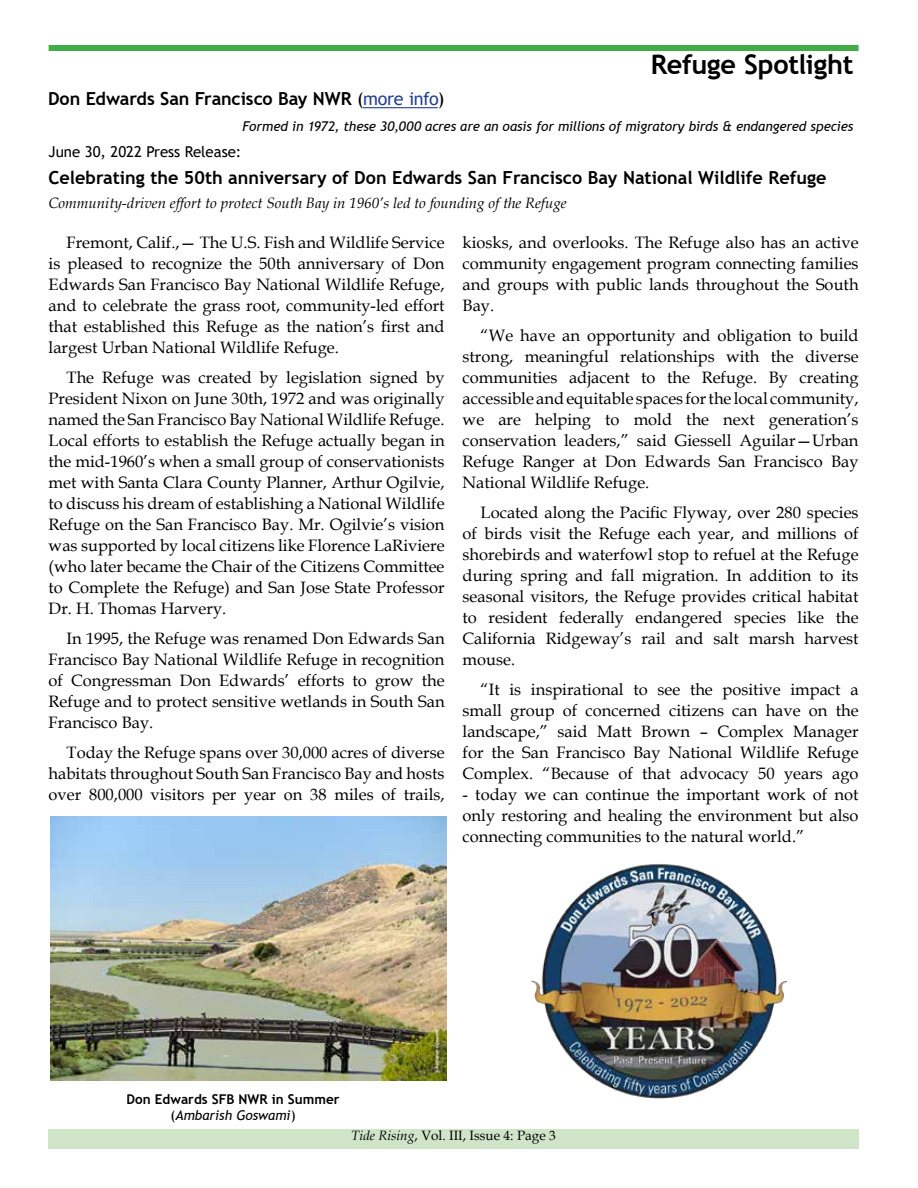
<style>
.page{position:relative;width:918px;height:1188px;background:#fff}
.page>*{position:absolute;margin:0;border:0;box-sizing:border-box;transform-origin:0 0}
.t1{font:700 27px "Trebuchet MS";letter-spacing:-.01em;color:#000}
.t2{font:700 18px "Trebuchet MS";color:#000}
.t3{font:16.5px/21px "Book Antiqua";color:#000;text-align:justify}
.t4{font:italic 15px "Book Antiqua";color:#000}
.t5{font:15px "Trebuchet MS";color:#000}
.t6{font:italic 13.5px "Trebuchet MS";letter-spacing:-.005em;color:#000}
.t7{font:13.5px "Book Antiqua";color:#000}
.t8{font:700 13.5px "Trebuchet MS";color:#000}
.s1{font-weight:400}
.s2{font-weight:400;color:#25408f}
.s3{font-style:normal}
.s4{font-style:italic}
</style>
<div class="page">
<div style="left:49px;top:45px;width:810px;height:6px;background:#41ad49"></div>
<div style="left:49px;top:1129px;width:810px;height:19px;background:#d0e4c8"></div>
<hr style="left:363px;top:107px;width:75px;height:1px;background:#25408f">
<img style="left:50px;top:817px;width:396px;height:263px">
<img style="left:531px;top:864px;width:255px;height:235px">
<p class="t1" style="left:651px;top:47px;width:204px">Refuge Spotlight</p>
<p class="t2" style="left:48px;top:88px;width:398px">Don Edwards San Francisco Bay NWR <span class="s1">(</span><span class="s2">more info</span><span class="s1">)</span></p>
<p class="t6" style="left:243px;top:118px;width:612px">Formed in 1972, these 30,000 acres are an oasis for millions of migratory birds &amp; endangered species</p>
<p class="t5" style="left:49px;top:143px;width:194px">June 30, 2022 Press Release:</p>
<p class="t2" style="left:49px;top:167px;width:779px">Celebrating the 50th anniversary of Don Edwards San Francisco Bay National Wildlife Refuge</p>
<p class="t4" style="left:49px;top:193px;width:520px">Community-driven effort to protect South Bay in 1960’s led to founding of the Refuge</p>
<p class="t3" style="left:49px;top:231px;width:398px;text-indent:18px">Fremont, Calif.,— The U.S. Fish and Wildlife Service is pleased to recognize the 50th anniversary of Don Edwards San Francisco Bay National Wildlife Refuge, and to celebrate the grass root, community-led effort that established this Refuge as the nation’s first and largest Urban National Wildlife Refuge.</p>
<p class="t3" style="left:49px;top:366px;width:398px;text-indent:18px">The Refuge was created by legislation signed by President Nixon on June 30th, 1972 and was originally named the San Francisco Bay National Wildlife Refuge.<br>Local efforts to establish the Refuge actually began in the mid-1960’s when a small group of conservationists met with Santa Clara County Planner, Arthur Ogilvie, to discuss his dream of establishing a National Wildlife Refuge on the San Francisco Bay. Mr. Ogilvie’s vision was supported by local citizens like Florence LaRiviere (who later became the Chair of the Citizens Committee to Complete the Refuge) and San Jose State Professor Dr. H. Thomas Harvery.</p>
<p class="t3" style="left:49px;top:627px;width:398px;text-indent:18px">In 1995, the Refuge was renamed Don Edwards San Francisco Bay National Wildlife Refuge in recognition of Congressman Don Edwards’ efforts to grow the Refuge and to protect sensitive wetlands in South San Francisco Bay.</p>
<p class="t3" style="left:49px;top:741px;width:398px;text-indent:18px">Today the Refuge spans over 30,000 acres of diverse habitats throughout South San Francisco Bay and hosts over 800,000 visitors per year on 38 miles of trails,</p>
<p class="t3" style="left:463px;top:231px;width:398px">kiosks, and overlooks. The Refuge also has an active community engagement program connecting families and groups with public lands throughout the South Bay.</p>
<p class="t3" style="left:463px;top:324px;width:398px;text-indent:18px">“We have an opportunity and obligation to build strong, meaningful relationships with the diverse communities adjacent to the Refuge. By creating accessible and equitable spaces for the local community, we are helping to mold the next generation’s conservation leaders,” said Giessell Aguilar—Urban Refuge Ranger at Don Edwards San Francisco Bay National Wildlife Refuge.</p>
<p class="t3" style="left:463px;top:501px;width:398px;text-indent:18px">Located along the Pacific Flyway, over 280 species of birds visit the Refuge each year, and millions of shorebirds and waterfowl stop to refuel at the Refuge during spring and fall migration. In addition to its seasonal visitors, the Refuge provides critical habitat to resident federally endangered species like the California Ridgeway’s rail and salt marsh harvest mouse.</p>
<p class="t3" style="left:463px;top:678px;width:398px;text-indent:18px">“It is inspirational to see the positive impact a small group of concerned citizens can have on the landscape,” said Matt Brown – Complex Manager for the San Francisco Bay National Wildlife Refuge Complex. “Because of that advocacy 50 years ago</p>
<p class="t3" style="left:463px;top:783px;width:397px">- today we can continue the important work of not only restoring and healing the environment but also connecting communities to the natural world.”</p>
<p class="t8" style="left:127px;top:1091px;width:214px">Don Edwards SFB NWR in Summer</p>
<p class="t6" style="left:171px;top:1107px;width:127px"><span class="s3">(</span>Ambarish Goswami<span class="s3">)</span></p>
<p class="t7" style="left:351px;top:1126px;width:206px"><span class="s4">Tide Rising</span>, Vol. III, Issue 4: Page 3</p>
</div>
